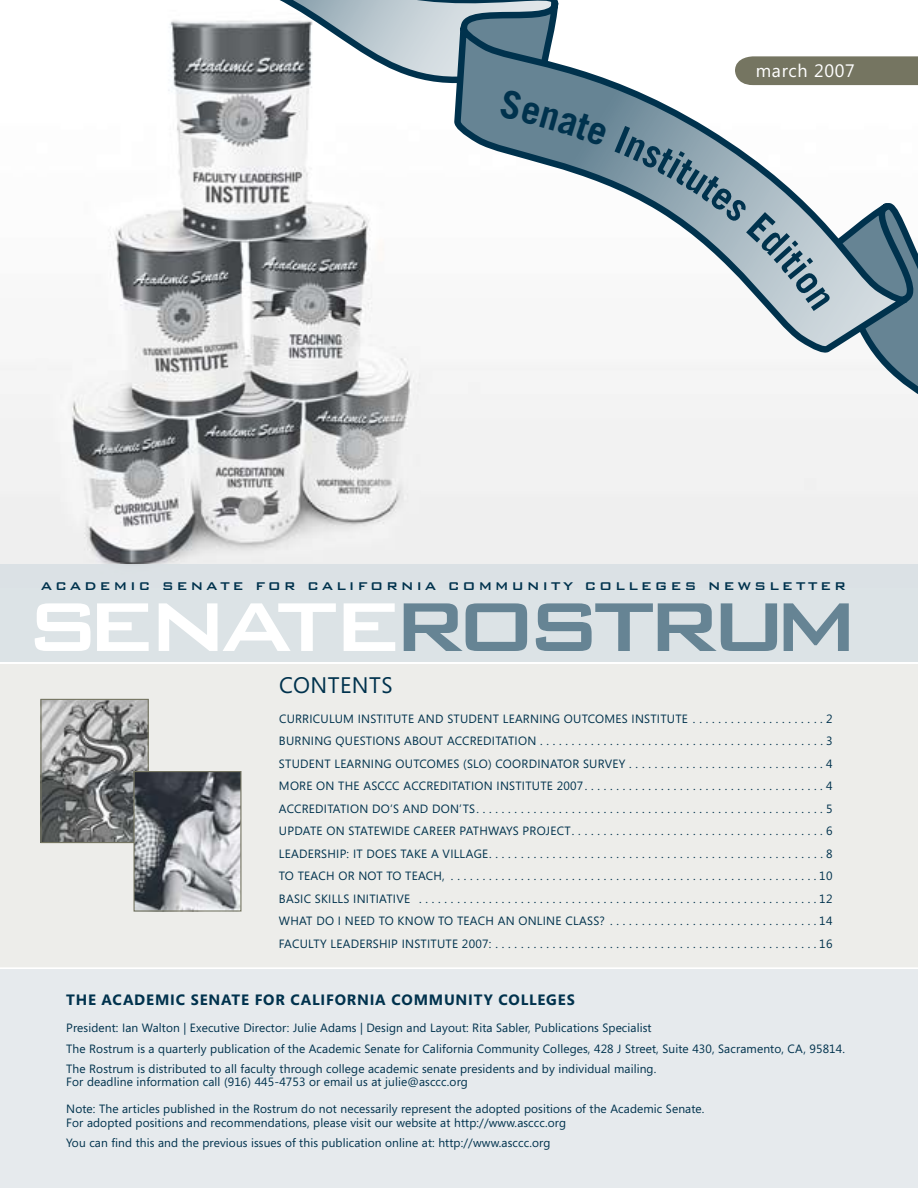
<style>
.page{position:relative;width:918px;height:1188px;background:#fff}
.page>*{position:absolute;margin:0;border:0;box-sizing:border-box;transform-origin:0 0}
.t1{font:500 112.5px "Bank Gothic";color:#668494}
.t2{font:22.5px "Segoe";letter-spacing:.02em;color:#00324d}
.t3{font:18px "Segoe";letter-spacing:.04em;color:#fff}
.t4{font:500 15px "Bank Gothic";letter-spacing:.18em;color:#00324d}
.t5{font:700 15px "Segoe";letter-spacing:.055em;color:#00324d}
.t6{font:12px/22.5px "Segoe";letter-spacing:.01em;color:#00324d}
.s1{color:#fff}
</style>
<div class="page">
<img style="left:0;top:20px;width:918px;height:544px">
<div style="left:0;top:664px;width:918px;height:307px;background:#e9e9e6"></div>
<div style="left:0;top:564px;width:918px;height:98px;background:#d9e0e4"></div>
<svg style="left:914px;top:56px;width:4px;height:29px"></svg>
<img style="left:42px;top:701px;width:105px;height:140px">
<div style="left:40px;top:699px;width:109px;height:144px;border:1px solid #757561"></div>
<img style="left:136px;top:773px;width:104px;height:137px">
<div style="left:134px;top:771px;width:108px;height:141px;border:1px solid #757561"></div>
<svg style="left:457px;top:20px;width:457px;height:336px"></svg>
<hr style="left:0;top:967px;width:918px;height:2px;background:#fbfbfb">
<div style="left:0;top:970px;width:918px;height:218px;background:#e6eaed"></div>
<svg style="left:244px;top:0;width:364px;height:146px"></svg>
<svg style="left:615px;top:126px;width:303px;height:351px"></svg>
<h3 class="t3" style="left:756px;top:58px;width:101px">march 2007</h3>
<p class="t4" style="left:41px;top:578px;width:807px">Aca demic Sena te for Ca lifornia C ommunity C olleges N ews letter</p>
<h1 class="t1" style="left:25px;top:561px;width:835px"><span class="s1">senate</span>rostrum</h1>
<h2 class="t2" style="left:279px;top:670px;width:115px">Contents</h2>
<p class="t6" style="left:279px;top:707px;width:555px">Curriculum I nstitute and Student Learning Outcomes I nstitute . . . . . . . . . . . . . . . . . . . . 2<br>Burning Questions about Acc</p>
<p class="t6" style="left:279px;top:729px;width:555px;text-align:justify;text-indent:191px">reditation .............................................3<br>Student Learning Outcomes (SLO) Coordinator Survey . . . . . . . . . . . . . . . . . . . . . . . . . . . . . . 4<br>More on the ASCCC Acc</p>
<p class="t6" style="left:426px;top:774px;width:408px">reditation Institute 2007 ..................................... 4</p>
<p class="t6" style="left:279px;top:797px;width:9px">Acc</p>
<p class="t6" style="left:279px;top:797px;width:555px;text-align:justify;text-indent:23px">reditation Do’s And Don’ts ...................................................... 5<br>Update on Statewide Career Pathways Project ....................................... 6<br>Leadership: It Does Take a Village .................................................... 8<br>To Teach or not to Teach, ......................................................... 10<br>Basic Skills Initiative .............................................................. 12<br>What do I need to Know to Teach an Online Class? ................................ 14<br>Faculty Leadership Institute 2007: .................................................. 16</p>
<p class="t5" style="left:66px;top:989px;width:509px">THE ACADEMIC SENATE FOR CALIFORNIA COMMUNITY COLLEGES</p>
<p class="t6" style="left:66px;top:1018px;width:779px;line-height:20.2px">President: Ian Walton | Executive Director: Julie Adams | Design and Layout: Rita Sabler, Publications Specialist<br>The Rostrum is a quarterly publication of the Academic Senate for California Community Colleges, 428 J Street, Suite 430, Sacramento, CA, 95814.<br>The Rostrum is distributed to all faculty through college academic senate presidents and by individual mailing.</p>
<p class="t6" style="left:66px;top:1071px;width:403px">For deadline information call (916) 445-4753 or email us at julie@asccc.org</p>
<p class="t6" style="left:66px;top:1102px;width:638px;line-height:13.5px">Note: The articles published in the Rostrum do not necessarily represent the adopted positions of the Academic Senate.<br>For adopted positions and recommendations, please visit our website at http://www.asccc.org</p>
<p class="t6" style="left:66px;top:1131px;width:486px">You can find this and the previous issues of this publication online at: http://www.asccc.org</p>
</div>
